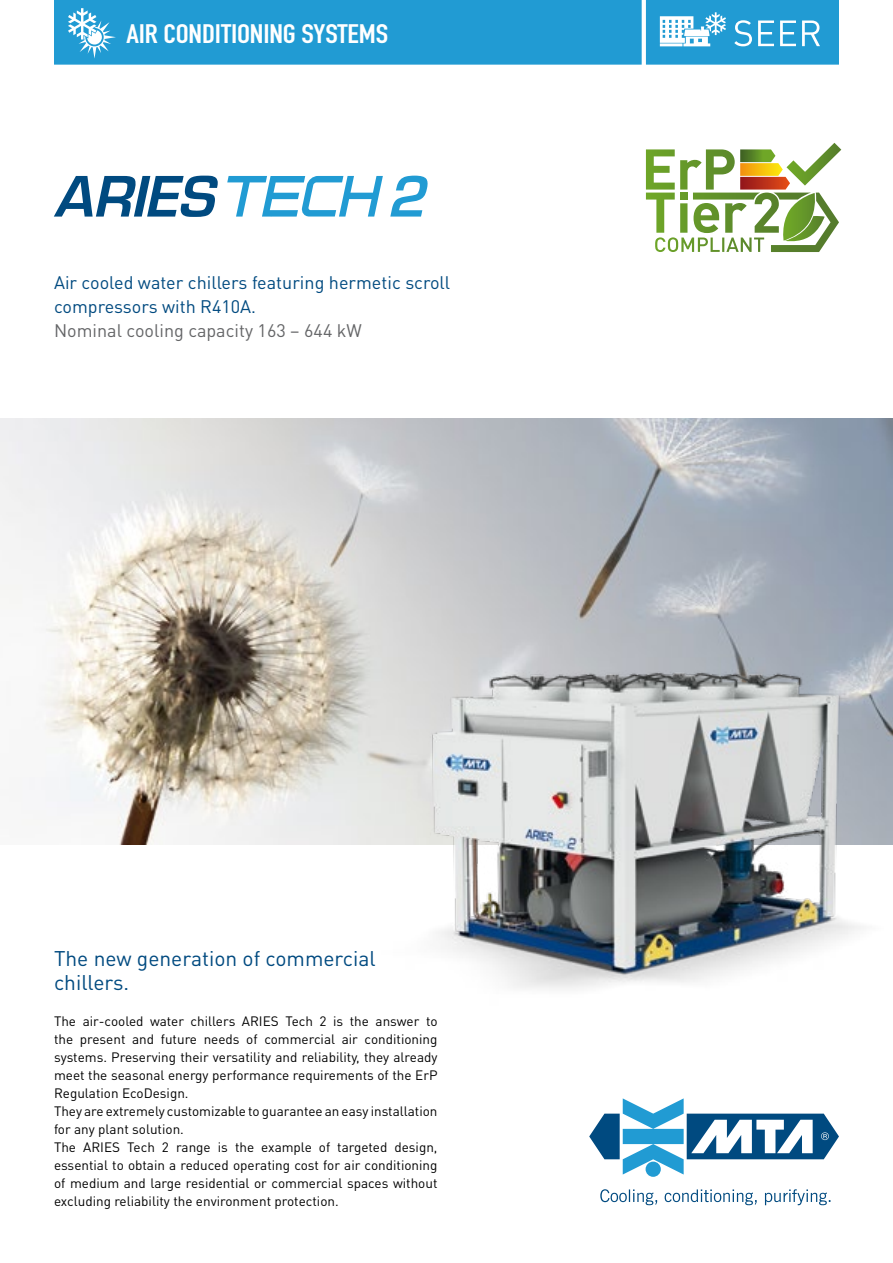
<style>
.page{position:relative;width:893px;height:1263px;background:#fff}
.page>*{position:absolute;margin:0;border:0;box-sizing:border-box;transform-origin:0 0}
.t1{font:italic 54.15px "Square 721 Dm Normal";color:#004a80}
.t2{font:italic 54.15px "Square 721 Dm Normal";color:#219bd3}
.t3{font:26.4px "DIN Engschrift Alternate";letter-spacing:-.005em;color:#fff;scale:1.16 1}
.t4{font:21px/24px "DIN Pro";color:#004a80}
.t5{font:18px/24px "DIN Pro";color:#004a80}
.t6{font:18px "DIN Pro";color:#646567}
.t7{font:13.5px/18px "DIN Pro";color:#000}
</style>
<div class="page">
<img style="left:0;top:419px;width:893px;height:425px">
<svg style="left:589px;top:1098px;width:250px;height:79px"></svg>
<svg style="left:600px;top:1189px;width:230px;height:16px"></svg>
<svg style="left:227px;top:176px;width:156px;height:41px"></svg>
<img style="left:213px;top:564px;width:680px;height:425px">
<svg style="left:646px;top:143px;width:195px;height:109px"></svg>
<svg style="left:54px;top:0;width:785px;height:65px;background:#2ea1d5"></svg>
<h2 class="t3" style="left:127px;top:18px;width:227px">AIR CONDITIONING SYSTEMS</h2>
<h1 class="t1" style="left:54px;top:163px;width:175px">ARIES</h1>
<h1 class="t2" style="left:387px;top:163px;width:54px">2</h1>
<h3 class="t5" style="left:54px;top:270px;width:398px">Air cooled water chillers featuring hermetic scroll compressors with R410A.</h3>
<h3 class="t6" style="left:54px;top:318px;width:309px">Nominal cooling capacity 163 – 644 kW</h3>
<h3 class="t4" style="left:54px;top:945px;width:323px">The new generation of commercial chillers.</h3>
<p class="t7" style="left:54px;top:1011px;width:385px">The air-cooled water chillers ARIES Tech 2 is the answer to the present and future needs of commercial air conditioning systems. Preserving their versatility and reliability, they already meet the seasonal energy performance requirements of the ErP Regulation EcoDesign.<br>They are extremely customizable to guarantee an easy installation for any plant solution.<br>The ARIES Tech 2 range is the example of targeted design, essential to obtain a reduced operating cost for air conditioning of medium and large residential or commercial spaces without excluding reliability the environment protection.</p>
</div>
